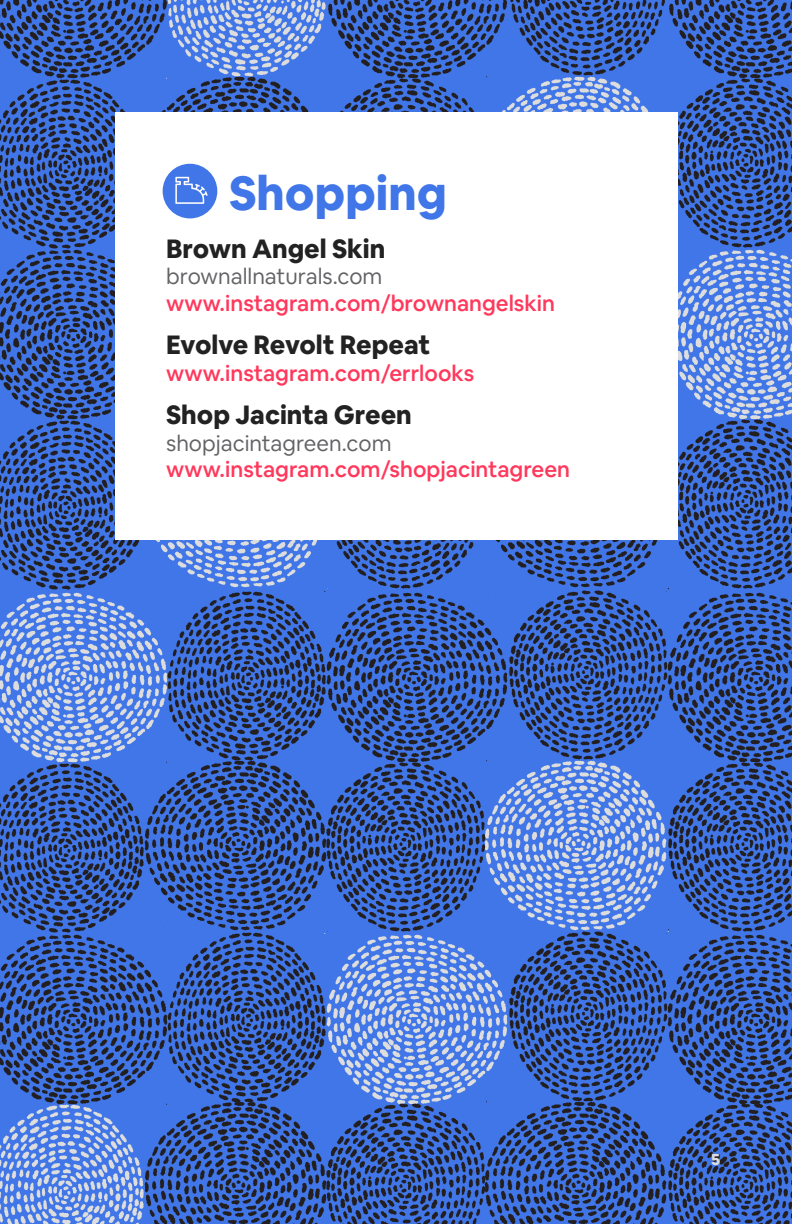
<style>
.page{position:relative;width:792px;height:1224px;background:#fff}
.page>*{position:absolute;margin:0;border:0;box-sizing:border-box;transform-origin:0 0}
.t1{font:800 47.2px "Airbnb Cereal";color:#4076e8}
.Listing_Name{font:800 26px "Airbnb Cereal";color:#222}
.Listing_Address{font:500 22px/26.4px "Airbnb Cereal";color:#ff385c}
.Listing_Name-2{font:800 16px "Airbnb Cereal";color:#ddd}
.s1{font-weight:400;color:#636366}
</style>
<div class="page">
<img style="left:170px;top:0;width:154px;height:72px">
<img style="left:511px;top:0;width:155px;height:72px">
<img style="left:0;top:251px;width:115px;height:166px">
<img style="left:0;top:0;width:170px;height:76px">
<img style="left:324px;top:0;width:187px;height:76px">
<img style="left:678px;top:251px;width:114px;height:166px">
<img style="left:666px;top:0;width:126px;height:76px">
<img style="left:166px;top:588px;width:158px;height:168px">
<img style="left:503px;top:588px;width:163px;height:168px">
<img style="left:0;top:592px;width:170px;height:168px">
<img style="left:324px;top:592px;width:187px;height:168px">
<img style="left:666px;top:592px;width:126px;height:168px">
<img style="left:166px;top:931px;width:158px;height:167px">
<img style="left:503px;top:931px;width:163px;height:167px">
<img style="left:0;top:933px;width:170px;height:169px">
<img style="left:324px;top:933px;width:187px;height:169px">
<img style="left:666px;top:935px;width:126px;height:167px">
<img style="left:321px;top:540px;width:165px;height:52px">
<img style="left:328px;top:76px;width:154px;height:36px">
<img style="left:662px;top:417px;width:130px;height:175px">
<img style="left:668px;top:76px;width:124px;height:175px">
<img style="left:0;top:417px;width:149px;height:175px">
<img style="left:0;top:76px;width:141px;height:175px">
<img style="left:482px;top:540px;width:186px;height:48px">
<img style="left:482px;top:72px;width:186px;height:40px">
<img style="left:141px;top:540px;width:187px;height:48px">
<img style="left:141px;top:72px;width:187px;height:40px">
<img style="left:321px;top:760px;width:165px;height:175px">
<img style="left:662px;top:760px;width:130px;height:175px">
<img style="left:0;top:760px;width:149px;height:175px">
<img style="left:482px;top:756px;width:186px;height:175px">
<img style="left:141px;top:756px;width:187px;height:175px">
<img style="left:328px;top:1102px;width:154px;height:122px">
<img style="left:668px;top:1102px;width:124px;height:122px">
<img style="left:0;top:1102px;width:141px;height:122px">
<img style="left:482px;top:1098px;width:186px;height:126px">
<img style="left:141px;top:1098px;width:187px;height:126px">
<div style="left:115px;top:113px;width:563px;height:427px;background:#fff"></div>
<svg style="left:163px;top:164px;width:54px;height:54px"></svg>
<p class="t1" style="left:229px;top:164px;width:219px">Shopping</p>
<p class="Listing_Name" style="left:166px;top:232px;width:221px">Brown Angel Skin</p>
<p class="Listing_Address" style="left:166px;top:264px;width:390px"><span class="s1">brownallnaturals.com </span>www.instagram.com/brownangelskin</p>
<p class="Listing_Name" style="left:166px;top:329px;width:265px">Evolve Revolt Repeat</p>
<p class="Listing_Address" style="left:166px;top:360px;width:310px">www.instagram.com/errlooks</p>
<p class="Listing_Name" style="left:166px;top:399px;width:247px">Shop Jacinta Green</p>
<p class="Listing_Address" style="left:166px;top:430px;width:406px"><span class="s1">shopjacintagreen.com </span>www.instagram.com/shopjacintagreen</p>
<p class="Listing_Name-2" style="left:711px;top:1149px;width:11px">5</p>
</div>
